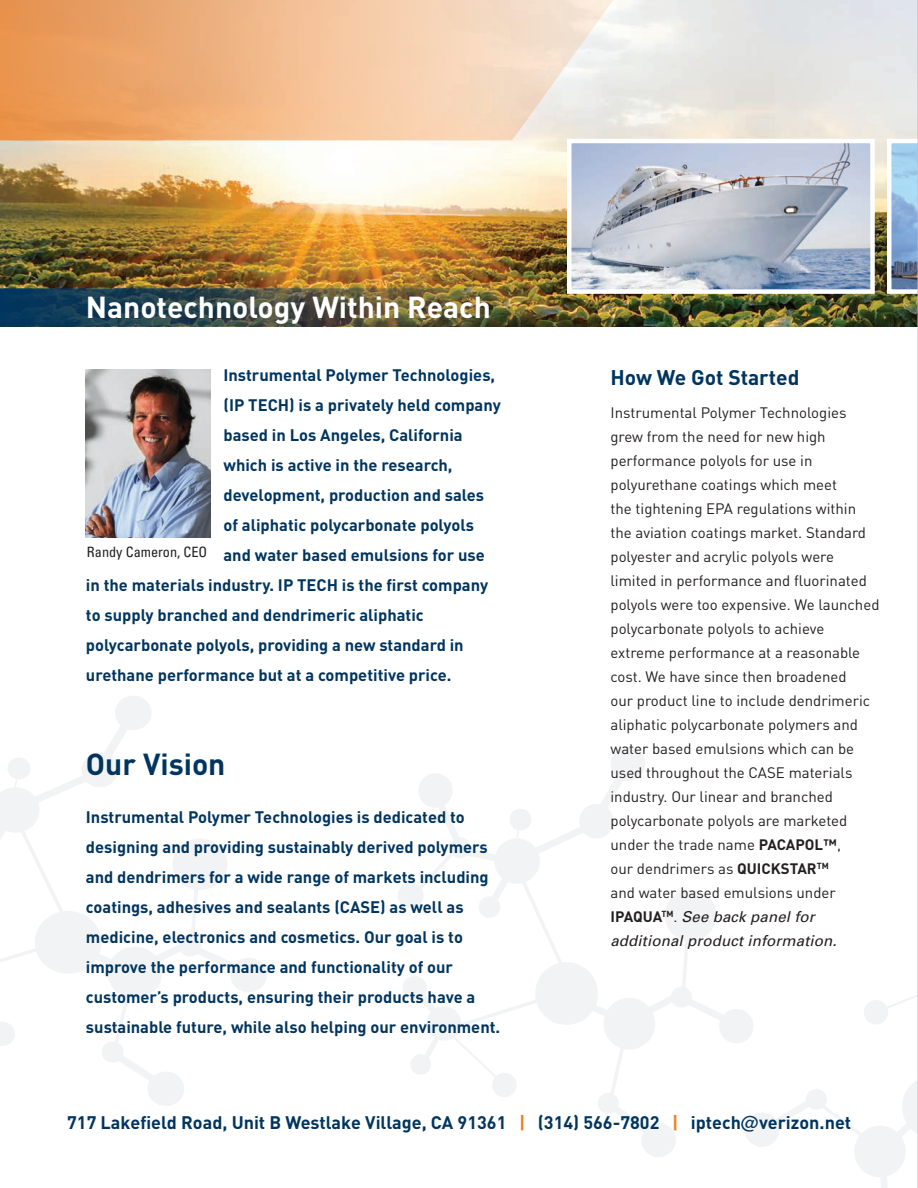
<style>
.page{position:relative;width:918px;height:1188px;background:#fff}
.page>*{position:absolute;margin:0;border:0;box-sizing:border-box;transform-origin:0 0}
.t1{font:700 30px "DIN";color:#fff}
.t2{font:700 30px "DIN";color:#003560}
.t3{font:700 21px "DIN";color:#003560}
.t4{font:700 18px "DIN";color:#003560}
.t5{font:700 16.5px/30px "DIN";color:#003560}
.t6{font:15px/24px "DIN";color:#231f20}
.t7{font:condensed 14.25px "Univers";color:#231f20}
.s1{font-weight:700}
.s2{font-family:"Univers";font-style:italic}
.s3{color:#f28021}
.s4{font-family:"Univers";font-weight:400}
</style>
<div class="page">
<svg style="left:756px;top:995px;width:161px;height:193px"></svg>
<svg style="left:398px;top:747px;width:358px;height:410px"></svg>
<svg style="left:0;top:696px;width:267px;height:410px"></svg>
<img style="left:0;top:0;width:917px;height:326px">
<img style="left:0;top:288px;width:553px;height:39px">
<svg style="left:0;top:0;width:623px;height:140px;background:#f0bf96"></svg>
<img style="left:572px;top:144px;width:298px;height:145px">
<div style="left:567px;top:139px;width:308px;height:155px;border:4px solid #fff"></div>
<svg style="left:887px;top:139px;width:30px;height:155px"></svg>
<hr style="left:917px;top:0;width:1px;height:1188px;background:#bcbdc0">
<img style="left:86px;top:369px;width:124px;height:169px">
<p class="t1" style="left:86px;top:287px;width:406px">Nanotechnology Within Reach</p>
<p class="t5" style="left:224px;top:360px;width:273px">Instrumental Polymer Technologies,</p>
<p class="t5" style="left:224px;top:390px;width:279px">(IP TECH) is a privately held company</p>
<p class="t5" style="left:224px;top:420px;width:241px">based in Los Angeles, California</p>
<p class="t5" style="left:224px;top:450px;width:231px">which is active in the research,</p>
<p class="t5" style="left:224px;top:480px;width:262px">development, production and sales</p>
<p class="t5" style="left:224px;top:510px;width:252px">of aliphatic polycarbonate polyols</p>
<p class="t5" style="left:224px;top:540px;width:263px">and water based emulsions for use</p>
<p class="t5" style="left:86px;top:570px;width:404px">in the materials industry. IP TECH is the first company</p>
<p class="t5" style="left:86px;top:600px;width:339px">to supply branched and dendrimeric aliphatic</p>
<p class="t5" style="left:86px;top:630px;width:379px">polycarbonate polyols, providing a new standard in</p>
<p class="t5" style="left:86px;top:660px;width:367px">urethane performance but at a competitive price.</p>
<p class="t7" style="left:87px;top:543px;width:122px">Randy Cameron, CEO</p>
<p class="t2" style="left:86px;top:745px;width:141px">Our Vision</p>
<p class="t5" style="left:86px;top:801px;width:416px">Instrumental Polymer Technologies is dedicated to designing and providing sustainably derived polymers and dendrimers for a wide range of markets including coatings, adhesives and sealants (CASE) as well as medicine, electronics and cosmetics. Our goal is to improve the performance and functionality of our customer’s products, ensuring their products have a sustainable future, while also helping our environment.</p>
<p class="t3" style="left:610px;top:364px;width:190px">How We Got Started</p>
<p class="t6" style="left:610px;top:400px;width:271px">Instrumental Polymer Technologies grew from the need for new high performance polyols for use in polyurethane coatings which meet<br>the tightening EPA regulations within the aviation coatings market. Standard polyester and acrylic polyols were limited in performance and fluorinated polyols were too expensive. We launched polycarbonate polyols to achieve extreme performance at a reasonable cost. We have since then broadened<br>our product line to include dendrimeric aliphatic polycarbonate polymers and water based emulsions which can be used throughout the CASE materials industry. Our linear and branched polycarbonate polyols are marketed under the trade name <span class="s1">PACAPOL™</span>,<br>our dendrimers as <span class="s1">QUICKSTAR</span><sup>TM<br></sup>and water based emulsions under <span class="s1">IPAQUA</span><sup>TM</sup>. <span class="s2">See back panel for additional product information.</span></p>
<p class="t4" style="left:67px;top:1111px;width:786px">717 Lakefield Road, Unit B Westlake Village, CA 91361 <span class="s3">|</span> (314) 566-7802 <span class="s3">|</span> iptech<span class="s4">@</span>verizon.net</p>
</div>
